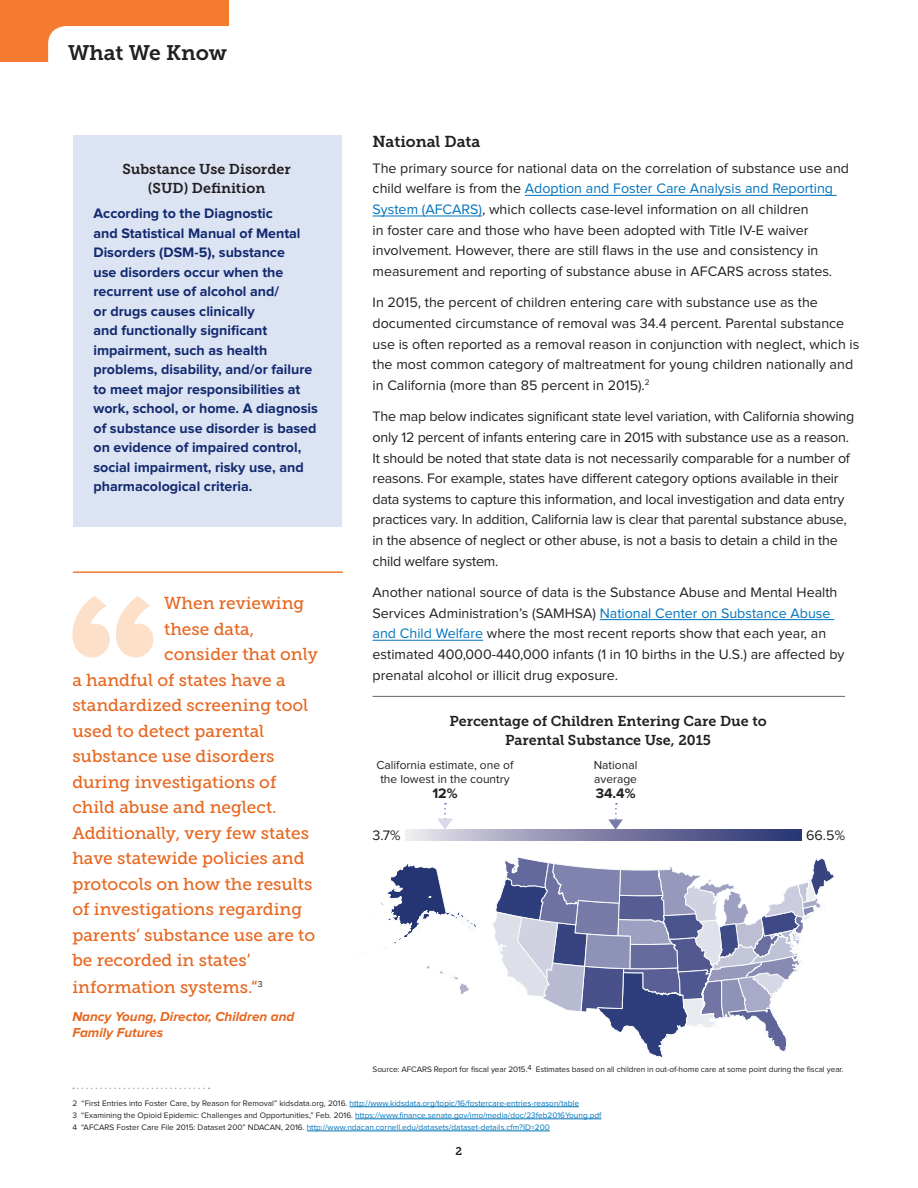
<style>
.page{position:relative;width:918px;height:1188px;background:#fff}
.page>*{position:absolute;margin:0;border:0;box-sizing:border-box;transform-origin:0 0}
.t1{font:21px "Museo Slab 700";color:#231f20}
.t2{font:17.25px "Museo Slab 500";color:#e7661f}
.t3{font:15.75px "Museo Slab 700";color:#231f20}
.t4{font:14.25px/20.7px "Proxima Nova";color:#231f20}
.t5{font:700 14.25px/19.5px "Proxima Nova";color:#132a6f}
.t6{font:14.25px/19.5px "Museo Slab 700";color:#231f20;text-align:center}
.t7{font:700 14.25px "Proxima Nova";color:#231f20}
.t8{font:italic 700 13.5px/16.5px "Proxima Nova";color:#e7661f}
.t9{font:12px/14.4px "Proxima Nova";color:#231f20;text-align:center}
.t10{font:11.25px "Museo Slab 700";color:#231f20}
.t11{font:8.25px/12px "Proxima Nova";color:#0174bc}
.t12{font:8.25px "Proxima Nova";letter-spacing:-.01em;color:#231f20}
.s1{color:#0174bc}
.s2{color:#231f20}
</style>
<div class="page">
<div style="left:0;top:0;width:229px;height:61px;background:#f47b2f"></div>
<div style="left:48px;top:26px;width:444px;height:68px;background:#fff;border-radius:18px"></div>
<hr style="left:525px;top:195px;width:312px;height:1px;background:#0174bc">
<hr style="left:373px;top:216px;width:109px;height:1px;background:#0174bc">
<hr style="left:600px;top:619px;width:234px;height:1px;background:#0174bc">
<hr style="left:373px;top:640px;width:110px;height:1px;background:#0174bc">
<svg style="left:72px;top:596px;width:81px;height:61px"></svg>
<hr style="left:73px;top:571px;width:270px;height:2px;background:#f47b2f">
<hr style="left:350px;top:1107px;width:229px;height:1px;background:#0174bc">
<hr style="left:355px;top:1119px;width:246px;height:1px;background:#0174bc">
<hr style="left:307px;top:1131px;width:243px;height:1px;background:#0174bc">
<svg style="left:73px;top:1088px;width:137px;height:1px"></svg>
<div style="left:74px;top:135px;width:268px;height:392px;background:#dce4f3"></div>
<svg style="left:440px;top:971px;width:29px;height:23px"></svg>
<svg style="left:493px;top:857px;width:341px;height:200px"></svg>
<svg style="left:381px;top:864px;width:96px;height:85px"></svg>
<svg style="left:405px;top:830px;width:396px;height:10px"></svg>
<hr style="left:373px;top:696px;width:472px;height:1px;background:#6b6360">
<svg style="left:437px;top:803px;width:16px;height:27px"></svg>
<svg style="left:608px;top:803px;width:15px;height:27px"></svg>
<h1 class="t1" style="left:68px;top:41px;width:161px">What We Know</h1>
<p class="t6" style="left:122px;top:159px;width:170px">Substance Use Disorder (SUD) Definition</p>
<p class="t5" style="left:93px;top:204px;width:226px">According to the Diagnostic<br>and Statistical Manual of Mental<br>Disorders (DSM-5), substance<br>use disorders occur when the recurrent use of alcohol and/<br>or drugs causes clinically<br>and functionally significant impairment, such as health problems, disability, and/or failure to meet major responsibilities at work, school, or home. A diagnosis of substance use disorder is based on evidence of impaired control, social impairment, risky use, and pharmacological criteria.</p>
<p class="t2" style="left:164px;top:594px;width:142px">When reviewing</p>
<p class="t2" style="left:164px;top:619px;width:92px">these data,</p>
<p class="t2" style="left:164px;top:645px;width:155px">consider that only</p>
<p class="t2" style="left:72px;top:670px;width:215px">a handful of states have a</p>
<p class="t2" style="left:72px;top:696px;width:237px">standardized screening tool</p>
<p class="t2" style="left:72px;top:721px;width:194px">used to detect parental</p>
<p class="t2" style="left:72px;top:747px;width:204px">substance use disorders</p>
<p class="t2" style="left:72px;top:772px;width:206px">during investigations of</p>
<p class="t2" style="left:72px;top:798px;width:206px">child abuse and neglect.</p>
<p class="t2" style="left:72px;top:823px;width:238px">Additionally, very few states</p>
<p class="t2" style="left:72px;top:849px;width:234px">have statewide policies and</p>
<p class="t2" style="left:72px;top:874px;width:242px">protocols on how the results</p>
<p class="t2" style="left:72px;top:900px;width:231px">of investigations regarding</p>
<p class="t2" style="left:72px;top:925px;width:244px">parents’ substance use are to</p>
<p class="t2" style="left:72px;top:951px;width:180px">be recorded in states’</p>
<p class="t2" style="left:72px;top:978px;width:192px">information systems.“<sup>3</sup></p>
<p class="t8" style="left:72px;top:1008px;width:224px">Nancy Young, Director, Children and<br>Family Futures</p>
<p class="t3" style="left:373px;top:132px;width:109px">National Data</p>
<p class="t4" style="left:373px;top:158px;width:478px">The primary source for national data on the correlation of substance use and child welfare is from the <span class="s1">Adoption and Foster Care Analysis and Reporting System (AFCARS)</span>, which collects case-level information on all children<br>in foster care and those who have been adopted with Title IV-E waiver involvement. However, there are still flaws in the use and consistency in measurement and reporting of substance abuse in AFCARS across states.</p>
<p class="t4" style="left:373px;top:293px;width:488px">In 2015, the percent of children entering care with substance use as the documented circumstance of removal was 34.4 percent. Parental substance use is often reported as a removal reason in conjunction with neglect, which is the most common category of maltreatment for young children nationally and in California (more than 85 percent in 2015).<sup>2</sup></p>
<p class="t4" style="left:373px;top:407px;width:483px">The map below indicates significant state level variation, with California showing only 12 percent of infants entering care in 2015 with substance use as a reason.<br>It should be noted that state data is not necessarily comparable for a number of reasons. For example, states have different category options available in their data systems to capture this information, and local investigation and data entry practices vary. In addition, California law is clear that parental substance abuse, in the absence of neglect or other abuse, is not a basis to detain a child in the child welfare system.</p>
<p class="t4" style="left:373px;top:582px;width:473px">Another national source of data is the Substance Abuse and Mental Health Services Administration’s (SAMHSA) <span class="s1">National Center on Substance Abuse and Child Welfare</span> where the most recent reports show that each year, an estimated 400,000-440,000 infants (1 in 10 births in the U.S.) are affected by prenatal alcohol or illicit drug exposure.</p>
<p class="t6" style="left:449px;top:711px;width:319px">Percentage of Children Entering Care Due to<br>Parental Substance Use, 2015</p>
<p class="t9" style="left:376px;top:758px;width:139px">California estimate, one of the lowest in the country</p>
<p class="t7" style="left:432px;top:785px;width:27px">12%</p>
<p class="t9" style="left:594px;top:758px;width:45px;text-align:left">National average</p>
<p class="t7" style="left:596px;top:785px;width:41px">34.4%</p>
<p class="t4" style="left:373px;top:825px;width:30px">3.7%</p>
<p class="t4" style="left:806px;top:825px;width:40px">66.5%</p>
<p class="t12" style="left:373px;top:1064px;width:472px">Source: AFCARS Report for fiscal year 2015.<sup>4</sup> Estimates based on all children in out-of-home care at some point during the fiscal year.</p>
<p class="t11" style="left:72px;top:1097px;width:531px"><span class="s2">2 “First Entries into Foster Care, by Reason for Removal” kidsdata.org, 2016.</span> http://www.kidsdata.org/topic/16/fostercare-entries-reason/table<br><span class="s2">3 “Examining the Opioid Epidemic: Challenges and Opportunities,” Feb. 2016.</span> https://www.finance.senate.gov/imo/media/doc/23feb2016Young.pdf<br><span class="s2">4 “AFCARS Foster Care File 2015: Dataset 200” NDACAN, 2016.</span> http://www.ndacan.cornell.edu/datasets/dataset-details.cfm?ID=200</p>
<p class="t10" style="left:456px;top:1145px;width:8px">2</p>
</div>
